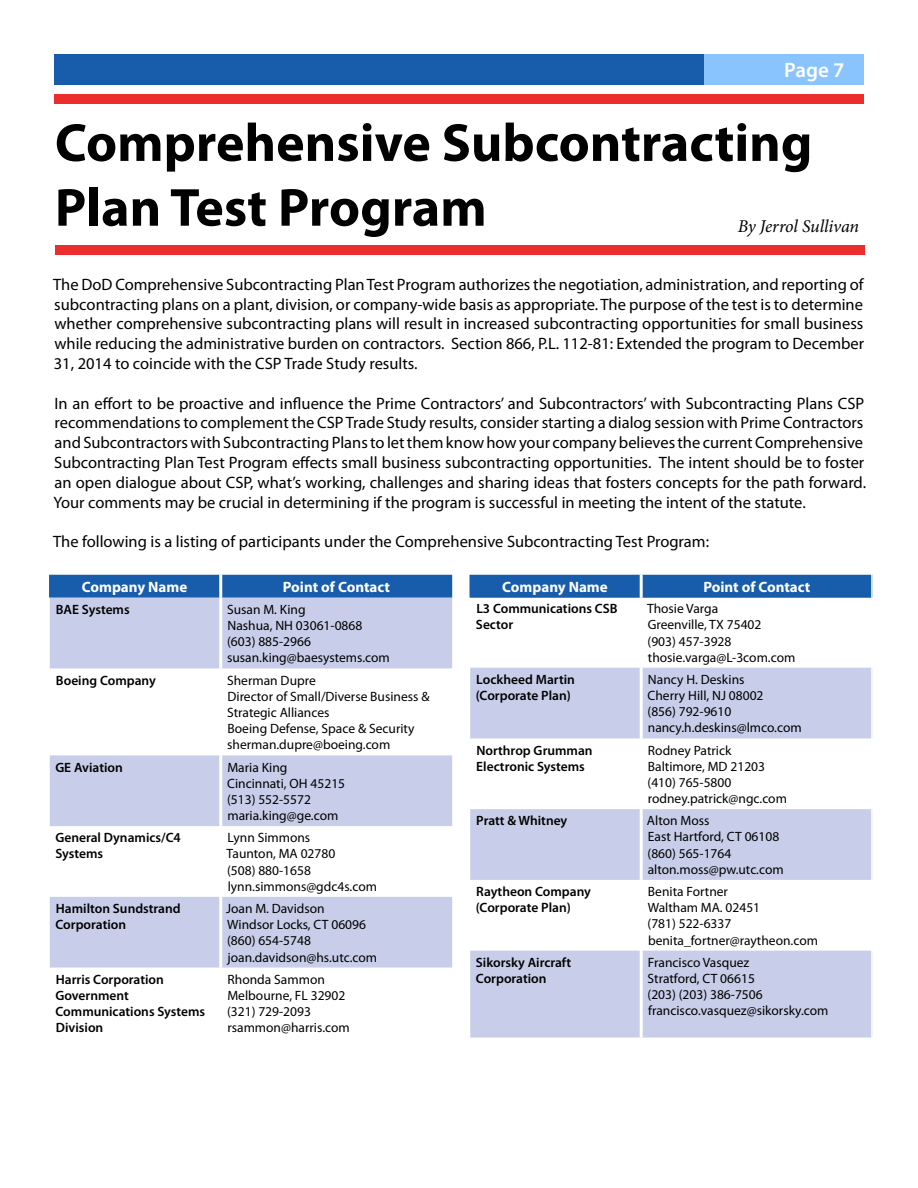
<style>
.page{position:relative;width:918px;height:1188px;background:#fff}
.page>*{position:absolute;margin:0;border:0;box-sizing:border-box;transform-origin:0 0}
.t1{font:700 54px/64.8px "Myriad Pro";color:#000}
.t2{font:600 21px "Myriad Pro";color:#fff}
.t3{font:italic 18px "Minion Pro";letter-spacing:-.015em;color:#000}
.t4{font:16.5px/19.8px "Myriad Pro";color:#000;text-align:justify}
.t5{font:700 15px "Myriad Pro";color:#fff}
.t6{font:13.5px/16.2px "Myriad Pro";color:#000}
.t7{font:600 13.5px/16.2px "Myriad Pro";color:#000}
</style>
<div class="page">
<div style="left:54px;top:54px;width:810px;height:31px;background:#175dab"></div>
<div style="left:704px;top:54px;width:160px;height:31px;background:#89c4ff"></div>
<div style="left:50px;top:576px;width:402px;height:22px;background:#175dab"></div>
<svg style="left:50px;top:598px;width:402px;height:370px;fill:#c8cee9"></svg>
<hr style="left:451px;top:668px;width:2px;height:87px;background:#fff">
<hr style="left:451px;top:826px;width:2px;height:71px;background:#fff">
<hr style="left:219px;top:598px;width:3px;height:70px;background:#fff">
<hr style="left:219px;top:755px;width:3px;height:71px;background:#fff">
<hr style="left:219px;top:897px;width:3px;height:71px;background:#fff">
<hr style="left:219px;top:668px;width:3px;height:87px;background:#fff">
<hr style="left:219px;top:826px;width:3px;height:71px;background:#fff">
<hr style="left:219px;top:574px;width:3px;height:24px;background:#fff">
<div style="left:470px;top:576px;width:400px;height:22px;background:#175dab"></div>
<svg style="left:470px;top:668px;width:400px;height:370px;fill:#c8cee9"></svg>
<hr style="left:640px;top:738px;width:3px;height:71px;background:#fff">
<hr style="left:640px;top:880px;width:3px;height:71px;background:#fff">
<hr style="left:640px;top:668px;width:3px;height:70px;background:#fff">
<hr style="left:640px;top:809px;width:3px;height:71px;background:#fff">
<hr style="left:640px;top:951px;width:3px;height:87px;background:#fff">
<hr style="left:640px;top:574px;width:3px;height:24px;background:#fff">
<div style="left:54px;top:94px;width:810px;height:10px;background:#eb2d2e"></div>
<div style="left:55px;top:246px;width:810px;height:9px;background:#eb2d2e"></div>
<p class="t2" style="left:784px;top:57px;width:62px">Page 7</p>
<h1 class="t1" style="left:55px;top:109px;width:759px">Comprehensive Subcontracting<br>Plan Test Program</h1>
<p class="t3" style="left:738px;top:214px;width:123px">By Jerrol Sullivan</p>
<p class="t4" style="left:53px;top:274px;width:813px">The DoD Comprehensive Subcontracting Plan Test Program authorizes the negotiation, administration, and reporting of subcontracting plans on a plant, division, or company-wide basis as appropriate. The purpose of the test is to determine whether comprehensive subcontracting plans will result in increased subcontracting opportunities for small business while reducing the administrative burden on contractors. Section 866, P.L. 112-81: Extended the program to December 31, 2014 to coincide with the CSP Trade Study results.</p>
<p class="t4" style="left:53px;top:393px;width:814px;text-align:left">In an effort to be proactive and influence the Prime Contractors’ and Subcontractors’ with Subcontracting Plans CSP recommendations to complement the CSP Trade Study results, consider starting a dialog session with Prime Contractors and Subcontractors with Subcontracting Plans to let them know how your company believes the current Comprehensive Subcontracting Plan Test Program effects small business subcontracting opportunities. The intent should be to foster an open dialogue about CSP, what’s working, challenges and sharing ideas that fosters concepts for the path forward.<br>Your comments may be crucial in determining if the program is successful in meeting the intent of the statute.</p>
<p class="t4" style="left:53px;top:531px;width:657px">The following is a listing of participants under the Comprehensive Subcontracting Test Program:</p>
<p class="t5" style="left:82px;top:577px;width:107px">Company Name</p>
<p class="t5" style="left:283px;top:577px;width:109px">Point of Contact</p>
<p class="t7" style="left:56px;top:601px;width:75px">BAE Systems</p>
<p class="t6" style="left:227px;top:601px;width:164px">Susan M. King<br>Nashua, NH 03061-0868 (603) 885-2966 susan.king@baesystems.com</p>
<p class="t7" style="left:56px;top:672px;width:101px">Boeing Company</p>
<p class="t6" style="left:227px;top:672px;width:204px">Sherman Dupre<br>Director of Small/Diverse Business &amp;<br>Strategic Alliances<br>Boeing Defense, Space &amp; Security sherman.dupre@boeing.com</p>
<p class="t7" style="left:55px;top:759px;width:69px">GE Aviation</p>
<p class="t6" style="left:227px;top:759px;width:120px">Maria King<br>Cincinnati, OH 45215 (513) 552-5572 maria.king@ge.com</p>
<p class="t7" style="left:55px;top:829px;width:127px">General Dynamics/C4<br>Systems</p>
<p class="t6" style="left:227px;top:829px;width:152px">Lynn Simmons<br>Taunton, MA 02780<br>(508) 880-1658 lynn.simmons@gdc4s.com</p>
<p class="t7" style="left:56px;top:900px;width:127px">Hamilton Sundstrand<br>Corporation</p>
<p class="t6" style="left:226px;top:900px;width:153px">Joan M. Davidson<br>Windsor Locks, CT 06096 (860) 654-5748 joan.davidson@hs.utc.com</p>
<p class="t7" style="left:55px;top:971px;width:151px">Harris Corporation<br>Government<br>Communications Systems<br>Division</p>
<p class="t6" style="left:227px;top:971px;width:124px">Rhonda Sammon<br>Melbourne, FL 32902 (321) 729-2093 rsammon@harris.com</p>
<p class="t5" style="left:502px;top:577px;width:107px">Company Name</p>
<p class="t5" style="left:703px;top:577px;width:109px">Point of Contact</p>
<p class="t7" style="left:476px;top:600px;width:143px">L3 Communications CSB<br>Sector</p>
<p class="t6" style="left:647px;top:600px;width:150px">Thosie Varga<br>Greenville, TX 75402<br>(903) 457-3928 thosie.varga@L-3com.com</p>
<p class="t7" style="left:476px;top:671px;width:101px">Lockheed Martin (Corporate Plan)</p>
<p class="t6" style="left:648px;top:671px;width:156px">Nancy H. Deskins<br>Cherry Hill, NJ 08002<br>(856) 792-9610 nancy.h.deskins@lmco.com</p>
<p class="t7" style="left:476px;top:742px;width:118px">Northrop Grumman<br>Electronic Systems</p>
<p class="t6" style="left:648px;top:742px;width:141px">Rodney Patrick<br>Baltimore, MD 21203 (410) 765-5800 rodney.patrick@ngc.com</p>
<p class="t7" style="left:476px;top:812px;width:93px">Pratt &amp; Whitney</p>
<p class="t6" style="left:647px;top:812px;width:138px">Alton Moss<br>East Hartford, CT 06108 (860) 565-1764 alton.moss@pw.utc.com</p>
<p class="t7" style="left:476px;top:883px;width:117px">Raytheon Company (Corporate Plan)</p>
<p class="t6" style="left:648px;top:883px;width:172px">Benita Fortner<br>Waltham MA. 02451<br>(781) 522-6337 benita_fortner@raytheon.com</p>
<p class="t7" style="left:476px;top:954px;width:97px">Sikorsky Aircraft<br>Corporation</p>
<p class="t6" style="left:648px;top:954px;width:182px">Francisco Vasquez<br>Stratford, CT 06615<br>(203) (203) 386-7506 francisco.vasquez@sikorsky.com</p>
</div>
